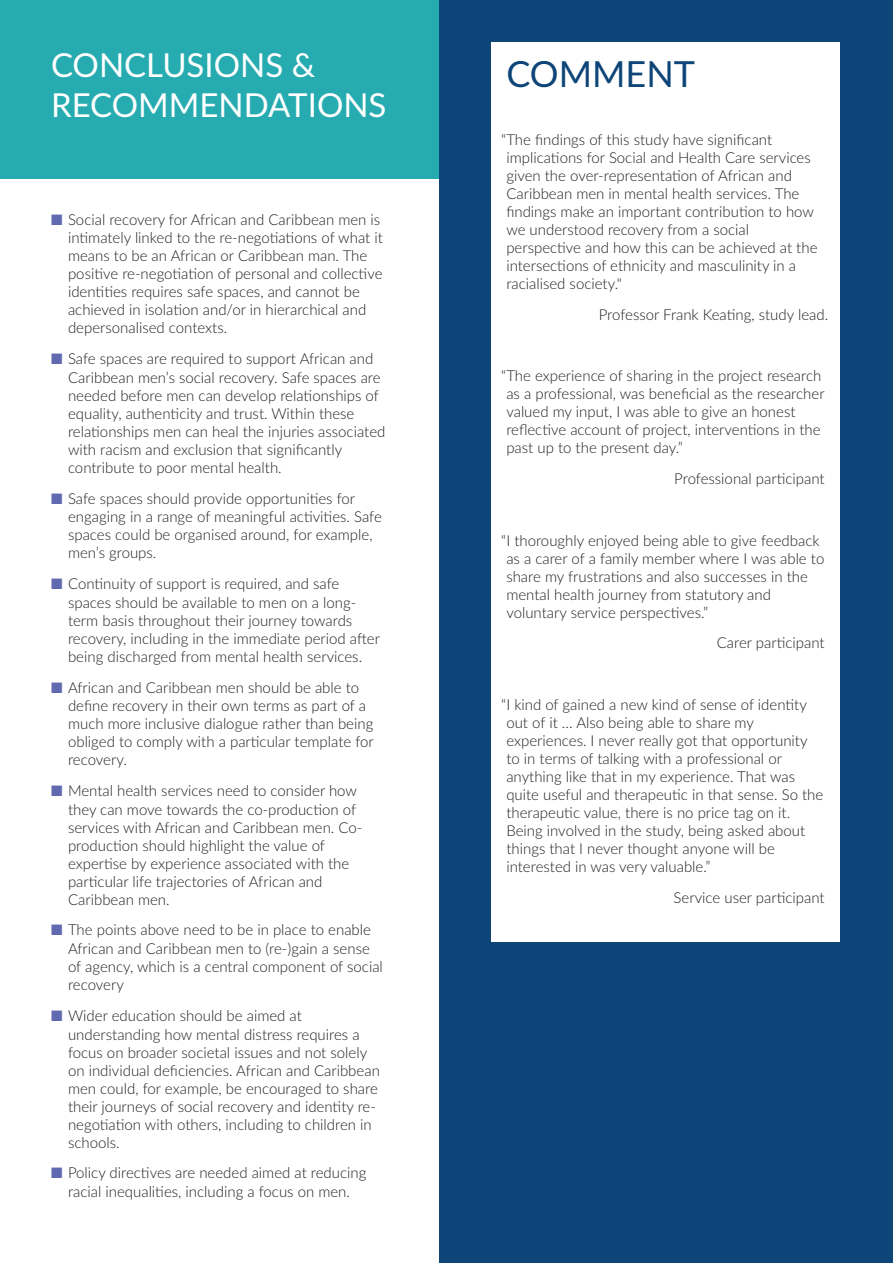
<style>
.page{position:relative;width:893px;height:1263px;background:#fff}
.page>*{position:absolute;margin:0;border:0;box-sizing:border-box;transform-origin:0 0}
.t1{font:36px "Lato";color:#0e4578}
.t2{font:33px/39.6px "Lato";color:#fff}
.t3{font:300 15px/18.1px "Lato";color:#231f20}
.s1{color:#616ab1}
</style>
<div class="page">
<div style="left:0;top:0;width:440px;height:179px;background:#26acb0"></div>
<div style="left:439px;top:0;width:454px;height:1263px;background:#0e4578"></div>
<div style="left:491px;top:43px;width:349px;height:899px;background:#fff"></div>
<h2 class="t2" style="left:51px;top:46px;width:337px">CONCLUSIONS &amp;<br>RECOMMENDATIONS</h2>
<h1 class="t1" style="left:506px;top:53px;width:190px">COMMENT</h1>
<p class="t3" style="left:506px;top:131px;width:313px;text-indent:-5px">“The findings of this study have significant implications for Social and Health Care services given the over-representation of African and Caribbean men in mental health services. The findings make an important contribution to how we understood recovery from a social perspective and how this can be achieved at the intersections of ethnicity and masculinity in a racialised society."</p>
<p class="t3" style="left:599px;top:306px;width:231px">Professor Frank Keating, study lead.</p>
<p class="t3" style="left:68px;top:210px;width:316px;text-indent:-17px"><span class="s1">■</span> Social recovery for African and Caribbean men is intimately linked to the re-negotiations of what it means to be an African or Caribbean man. The positive re-negotiation of personal and collective identities requires safe spaces, and cannot be achieved in isolation and/or in hierarchical and depersonalised contexts.</p>
<p class="t3" style="left:68px;top:350px;width:319px;text-indent:-17px"><span class="s1">■</span> Safe spaces are required to support African and Caribbean men’s social recovery. Safe spaces are needed before men can develop relationships of equality, authenticity and trust. Within these relationships men can heal the injuries associated with racism and exclusion that significantly contribute to poor mental health.</p>
<p class="t3" style="left:68px;top:489px;width:315px;text-indent:-17px"><span class="s1">■</span> Safe spaces should provide opportunities for engaging in a range of meaningful activities. Safe spaces could be organised around, for example, men’s groups.</p>
<p class="t3" style="left:68px;top:575px;width:314px;text-indent:-17px"><span class="s1">■</span> Continuity of support is required, and safe spaces should be available to men on a long&shy;term basis throughout their journey towards recovery, including in the immediate period after being discharged from mental health services.</p>
<p class="t3" style="left:68px;top:678px;width:307px;text-indent:-17px"><span class="s1">■</span> African and Caribbean men should be able to define recovery in their own terms as part of a much more inclusive dialogue rather than being obliged to comply with a particular template for recovery.</p>
<p class="t3" style="left:68px;top:782px;width:296px;text-indent:-17px"><span class="s1">■</span> Mental health services need to consider how they can move towards the co-production of services with African and Caribbean men. Co&shy;production should highlight the value of expertise by experience associated with the particular life trajectories of African and Caribbean men.</p>
<p class="t3" style="left:68px;top:921px;width:316px;text-indent:-17px"><span class="s1">■</span> The points above need to be in place to enable African and Caribbean men to (re-)gain a sense of agency, which is a central component of social recovery</p>
<p class="t3" style="left:68px;top:1006px;width:313px;text-indent:-17px"><span class="s1">■</span> Wider education should be aimed at understanding how mental distress requires a focus on broader societal issues and not solely on individual deficiencies. African and Caribbean men could, for example, be encouraged to share their journeys of social recovery and identity re&shy;negotiation with others, including to children in schools.</p>
<p class="t3" style="left:51px;top:1164px;width:317px;line-height:18.8px;text-align:center"><span class="s1">■</span> Policy directives are needed aimed at reducing racial inequalities, including a focus on men.</p>
<p class="t3" style="left:506px;top:367px;width:320px;text-indent:-5px">“The experience of sharing in the project research as a professional, was beneficial as the researcher valued my input, I was able to give an honest reflective account of project, interventions in the past up to the present day.”</p>
<p class="t3" style="left:674px;top:470px;width:152px">Professional participant</p>
<p class="t3" style="left:506px;top:531px;width:319px;text-indent:-5px">“I thoroughly enjoyed being able to give feedback as a carer of a family member where I was able to share my frustrations and also successes in the mental health journey from statutory and voluntary service perspectives.”</p>
<p class="t3" style="left:717px;top:634px;width:109px">Carer participant</p>
<p class="t3" style="left:506px;top:696px;width:318px;text-indent:-5px">“I kind of gained a new kind of sense of identity out of it … Also being able to share my experiences. I never really got that opportunity to in terms of talking with a professional or anything like that in my experience. That was quite useful and therapeutic in that sense. So the therapeutic value, there is no price tag on it.<br>Being involved in the study, being asked about things that I never thought anyone will be interested in was very valuable.”</p>
<p class="t3" style="left:674px;top:888px;width:153px">Service user participant</p>
</div>
